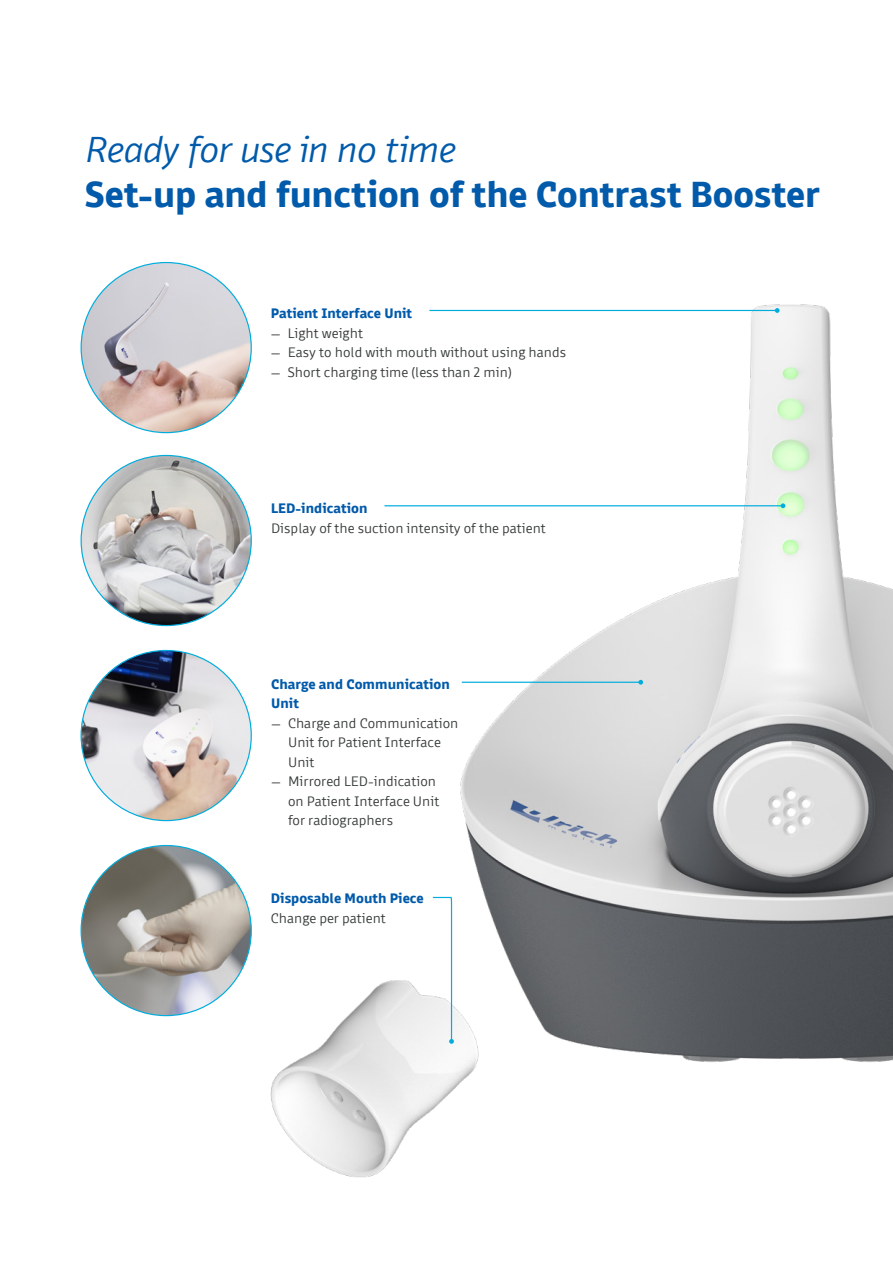
<style>
.page{position:relative;width:893px;height:1263px;background:#fff}
.page>*{position:absolute;margin:0;border:0;box-sizing:border-box;transform-origin:0 0}
.H2___25pt{font:700 37.5px/45px "Domotika Pro";color:#015aaa}
.Fließtext_9_5pt{font:300 14.25px/19.5px "Domotika Pro";letter-spacing:.005em;color:#353b39}
.H4___9_5pt{font:700 14.25px/19.5px "Domotika Pro";letter-spacing:.005em;color:#015aaa}
.s1{font-weight:300;font-style:italic}
</style>
<div class="page">
<img style="left:395px;top:304px;width:498px;height:758px">
<img style="left:270px;top:954px;width:242px;height:224px">
<svg style="left:432px;top:896px;width:22px;height:148px"></svg>
<hr style="left:384px;top:505px;width:399px;height:1px;background:#01addd">
<svg style="left:781px;top:503px;width:4px;height:5px"></svg>
<hr style="left:462px;top:682px;width:179px;height:1px;background:#01addd">
<svg style="left:638px;top:680px;width:5px;height:5px"></svg>
<hr style="left:429px;top:310px;width:348px;height:1px;background:#01addd">
<svg style="left:775px;top:308px;width:5px;height:5px"></svg>
<img style="left:81px;top:455px;width:170px;height:170px;border-radius:85px">
<img style="left:81px;top:263px;width:170px;height:170px;border-radius:85px">
<img style="left:81px;top:845px;width:170px;height:170px;border-radius:85px">
<img style="left:81px;top:650px;width:170px;height:170px;border-radius:85px">
<p class="H2___25pt" style="left:85px;top:123px;width:736px"><span class="s1">Ready for use in no time<br></span>Set-up and function of the Contrast Booster</p>
<p class="H4___9_5pt" style="left:271px;top:302px;width:143px">Patient Interface Unit</p>
<p class="Fließtext_9_5pt" style="left:271px;top:322px;width:94px">— Light weight</p>
<p class="Fließtext_9_5pt" style="left:271px;top:341px;width:297px">— Easy to hold with mouth without using hands</p>
<p class="Fließtext_9_5pt" style="left:271px;top:361px;width:242px">— Short charging time (less than 2 min)</p>
<p class="H4___9_5pt" style="left:271px;top:497px;width:98px">LED-indication</p>
<p class="Fließtext_9_5pt" style="left:271px;top:517px;width:276px">Display of the suction intensity of the patient</p>
<p class="H4___9_5pt" style="left:271px;top:673px;width:180px">Charge and Communication<br>Unit</p>
<p class="Fließtext_9_5pt" style="left:288px;top:712px;width:172px;text-indent:-17px">— Charge and Communication<br>Unit for Patient Interface<br>Unit</p>
<p class="Fließtext_9_5pt" style="left:288px;top:770px;width:153px;text-indent:-17px">— Mirrored LED-indication on Patient Interface Unit for radiographers</p>
<p class="H4___9_5pt" style="left:271px;top:887px;width:154px">Disposable Mouth Piece</p>
<p class="Fließtext_9_5pt" style="left:271px;top:907px;width:117px">Change per patient</p>
</div>
